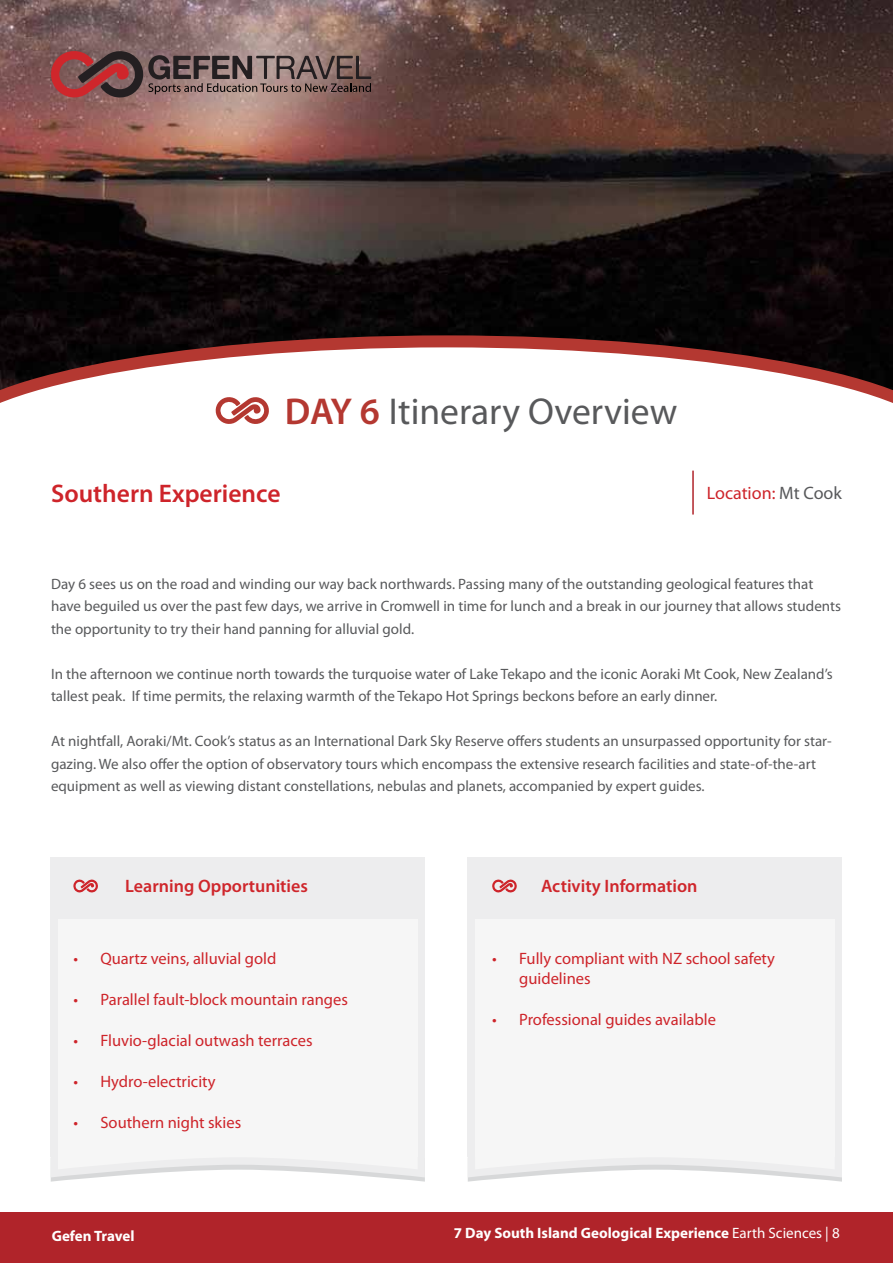
<style>
.page{position:relative;width:893px;height:1263px;background:#fff}
.page>*{position:absolute;margin:0;border:0;box-sizing:border-box;transform-origin:0 0}
.t1{font:37.5px "Myriad Pro";color:#58595b}
.t2{font:600 25.5px "Myriad Pro";color:#ce242a}
.t3{font:600 18px "Myriad Pro";color:#cf262b}
.t4{font:18px "Myriad Pro";color:#ce242a}
.t5{font:16.5px/19.8px "Myriad Pro";color:#ce242a}
.t6{font:15px/22.5px "Myriad Pro";color:#58595b}
.t7{font:700 15px "Myriad Pro";color:#fff}
.s1{font-weight:600;color:#b43831}
.s2{color:#58595b}
.s3{font-weight:400}
</style>
<div class="page">
<div style="left:0;top:1212px;width:893px;height:51px;background:#b0242a"></div>
<img style="left:0;top:0;width:893px;height:335px">
<svg style="left:0;top:335px;width:893px;height:68px"></svg>
<div style="left:468px;top:857px;width:374px;height:299px;background:#ededee"></div>
<svg style="left:468px;top:1156px;width:374px;height:25px"></svg>
<div style="left:475px;top:919px;width:360px;height:238px;background:#f6f6f6"></div>
<div style="left:51px;top:857px;width:374px;height:299px;background:#ededee"></div>
<svg style="left:51px;top:1156px;width:374px;height:25px"></svg>
<div style="left:58px;top:919px;width:360px;height:238px;background:#f6f6f6"></div>
<svg style="left:73px;top:879px;width:25px;height:14px"></svg>
<svg style="left:492px;top:879px;width:25px;height:14px"></svg>
<svg style="left:215px;top:395px;width:54px;height:29px"></svg>
<hr style="left:692px;top:471px;width:2px;height:43px;background:#b0242a">
<svg style="left:50px;top:48px;width:321px;height:53px"></svg>
<h1 class="t1" style="left:285px;top:388px;width:394px"><span class="s1">DAY 6</span> Itinerary Overview</h1>
<h2 class="t2" style="left:51px;top:477px;width:231px">Southern Experience</h2>
<p class="t4" style="left:707px;top:482px;width:137px">Location: <span class="s2">Mt Cook</span></p>
<p class="t6" style="left:51px;top:572px;width:791px">Day 6 sees us on the road and winding our way back northwards. Passing many of the outstanding geological features that have beguiled us over the past few days, we arrive in Cromwell in time for lunch and a break in our journey that allows students the opportunity to try their hand panning for alluvial gold.</p>
<p class="t6" style="left:51px;top:662px;width:783px">In the afternoon we continue north towards the turquoise water of Lake Tekapo and the iconic Aoraki Mt Cook, New Zealand’s tallest peak. If time permits, the relaxing warmth of the Tekapo Hot Springs beckons before an early dinner.</p>
<p class="t6" style="left:51px;top:729px;width:782px">At nightfall, Aoraki/Mt. Cook’s status as an International Dark Sky Reserve offers students an unsurpassed opportunity for star&shy;gazing. We also offer the option of observatory tours which encompass the extensive research facilities and state-of-the-art equipment as well as viewing distant constellations, nebulas and planets, accompanied by expert guides.</p>
<p class="t3" style="left:125px;top:874px;width:184px">Learning Opportunities</p>
<p class="t3" style="left:541px;top:874px;width:158px">Activity Information</p>
<p class="t5" style="left:73px;top:948px;width:205px">• Quartz veins, alluvial gold</p>
<p class="t5" style="left:73px;top:989px;width:276px">• Parallel fault-block mountain ranges</p>
<p class="t5" style="left:73px;top:1030px;width:241px">• Fluvio-glacial outwash terraces</p>
<p class="t5" style="left:73px;top:1071px;width:144px">• Hydro-electricity</p>
<p class="t5" style="left:73px;top:1113px;width:169px">• Southern night skies</p>
<p class="t5" style="left:519px;top:948px;width:257px;text-indent:-27px">• Fully compliant with NZ school safety guidelines</p>
<p class="t5" style="left:492px;top:1009px;width:225px">• Professional guides available</p>
<p class="t7" style="left:52px;top:1226px;width:84px">Gefen Travel</p>
<p class="t7" style="left:454px;top:1223px;width:387px">7 Day South Island Geological Experience <span class="s3">Earth Sciences | 8</span></p>
</div>
